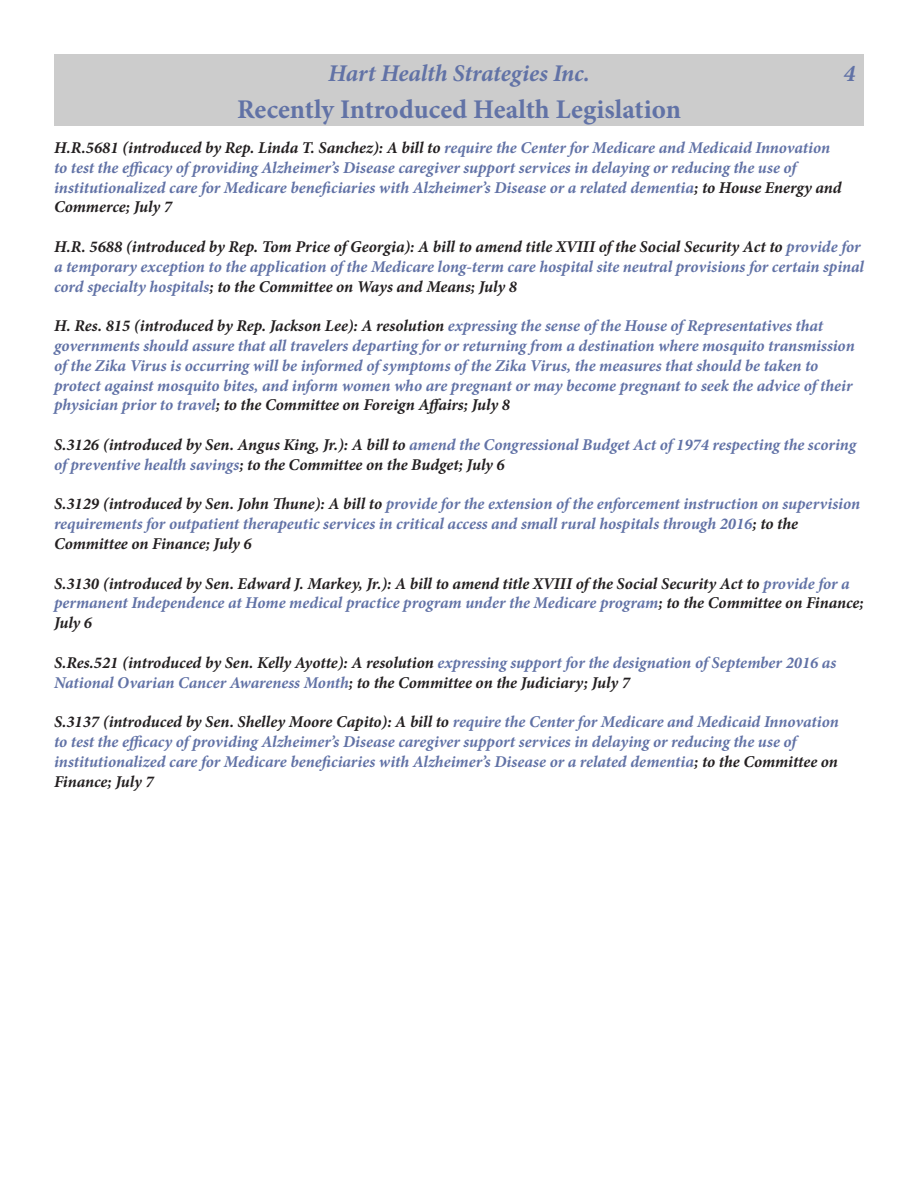
<style>
.page{position:relative;width:918px;height:1188px;background:#fff}
.page>*{position:absolute;margin:0;border:0;box-sizing:border-box;transform-origin:0 0}
.t1{font:700 27px "Minion Pro";color:#6172a6}
.t2{font:italic 700 24px "Minion Pro";letter-spacing:-.005em;color:#6172a6}
.Paragraph_Style_1{font:italic 700 16.5px/19.8px "Minion Pro";letter-spacing:-.005em;color:#6172a6}
.Paragraph_Style_1-2{font:italic 700 16.5px/19.8px "Minion Pro";letter-spacing:-.005em;color:#231f20}
.s1{color:#231f20}
.s2{color:#6172a6}
</style>
<div class="page">
<div style="left:54px;top:54px;width:810px;height:36px;background:#ccc"></div>
<div style="left:54px;top:90px;width:810px;height:36px;background:#ccc"></div>
<p class="t2" style="left:328px;top:56px;width:263px">Hart Health Strategies Inc.</p>
<p class="t2" style="left:844px;top:56px;width:13px">4</p>
<p class="t1" style="left:237px;top:90px;width:445px">Recently Introduced Health Legislation</p>
<p class="Paragraph_Style_1" style="left:54px;top:138px;width:789px"><span class="s1">H.R.5681 (introduced by Rep. Linda T. Sanchez): A bill to</span> require the Center for Medicare and Medicaid Innovation to test the efficacy of providing Alzheimer’s Disease caregiver support services in delaying or reducing the use of institutionalized care for Medicare beneficiaries with Alzheimer’s Disease or a related dementia<span class="s1">; to House Energy and Commerce; July 7</span></p>
<p class="Paragraph_Style_1" style="left:54px;top:237px;width:812px"><span class="s1">H.R. 5688 (introduced by Rep. Tom Price of Georgia): A bill to amend title XVIII of the Social Security Act to</span> provide for a temporary exception to the application of the Medicare long-term care hospital site neutral provisions for certain spinal cord specialty hospitals<span class="s1">; to the Committee on Ways and Means; July 8</span></p>
<p class="Paragraph_Style_1" style="left:54px;top:316px;width:802px"><span class="s1">H. Res. 815 (introduced by Rep. Jackson Lee): A resolution</span> expressing the sense of the House of Representatives that governments should assure that all travelers departing for or returning from a destination where mosquito transmission of the Zika Virus is occurring will be informed of symptoms of the Zika Virus, the measures that should be taken to protect against mosquito bites, and inform women who are pregnant or may become pregnant to seek the advice of their physician prior to travel<span class="s1">; to the Committee on Foreign Affairs; July 8</span></p>
<p class="Paragraph_Style_1" style="left:54px;top:435px;width:804px"><span class="s1">S.3126 (introduced by Sen. Angus King, Jr.): A bill to</span> amend the Congressional Budget Act of 1974 respecting the scoring of preventive health savings<span class="s1">; to the Committee on the Budget; July 6</span></p>
<p class="Paragraph_Style_1" style="left:54px;top:494px;width:808px"><span class="s1">S.3129 (introduced by Sen. John Thune): A bill to</span> provide for the extension of the enforcement instruction on supervision requirements for outpatient therapeutic services in critical access and small rural hospitals through 2016<span class="s1">; to the<br>Committee on Finance; July 6</span></p>
<p class="Paragraph_Style_1-2" style="left:54px;top:573px;width:811px">S.3130 (introduced by Sen. Edward J. Markey, Jr.): A bill to amend title XVIII of the Social Security Act to <span class="s2">provide for a permanent Independence at Home medical practice program under the Medicare program</span>; to the Committee on Finance;<br>July 6</p>
<p class="Paragraph_Style_1" style="left:54px;top:652px;width:784px"><span class="s1">S.Res.521 (introduced by Sen. Kelly Ayotte): A resolution</span> expressing support for the designation of September 2016 as<br>National Ovarian Cancer Awareness Month<span class="s1">; to the Committee on the Judiciary; July 7</span></p>
<p class="Paragraph_Style_1" style="left:54px;top:712px;width:786px"><span class="s1">S.3137 (introduced by Sen. Shelley Moore Capito): A bill to</span> require the Center for Medicare and Medicaid Innovation to test the efficacy of providing Alzheimer’s Disease caregiver support services in delaying or reducing the use of institutionalized care for Medicare beneficiaries with Alzheimer’s Disease or a related dementia<span class="s1">; to the Committee on Finance; July 7</span></p>
</div>
